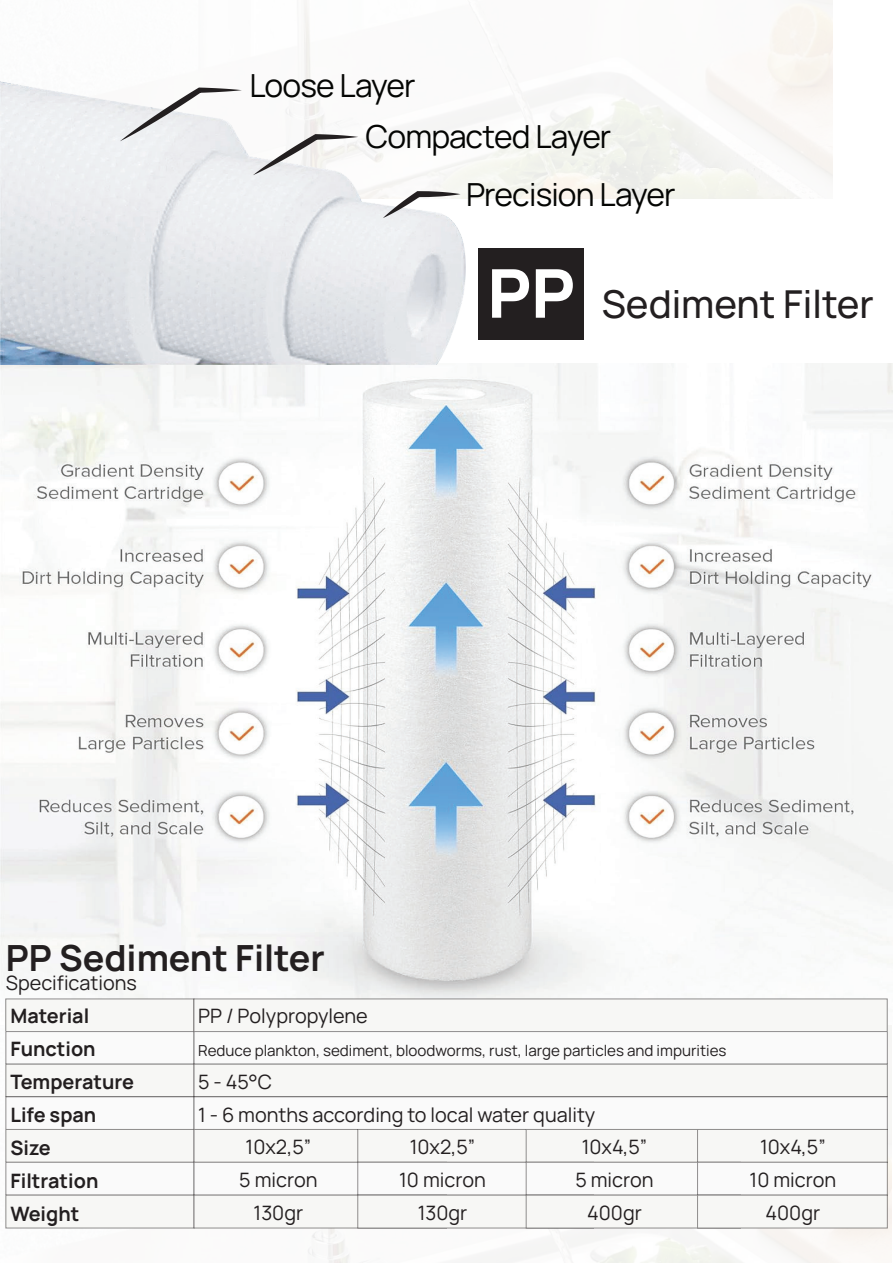
<style>
.page{position:relative;width:893px;height:1263px;background:#fff}
.page>*{position:absolute;margin:0;border:0;box-sizing:border-box;transform-origin:0 0}
.t1{font:500 38.4px "Manrope";color:#231f20}
.t2{font:700 36px "Manrope";color:#231f20}
.t3{font:31.8px/50.6px "Manrope";letter-spacing:-.03em;color:#040503}
.t4{font:19.8px/33px "Manrope";color:#231f20;text-align:center}
.t5{font:700 19.8px/33px "Manrope";color:#231f20}
.t6{font:15.15px "Manrope";color:#231f20}
.s1{font-weight:800;font-size:67.35px;color:#fff}
</style>
<div class="page">
<img style="left:0;top:363px;width:893px;height:654px">
<div style="left:6px;top:999px;width:188px;height:32px;background:#f7f7f5"></div>
<div style="left:194px;top:999px;width:693px;height:32px;background:#f7f7f5"></div>
<div style="left:6px;top:1031px;width:188px;height:33px;background:#fafafa"></div>
<div style="left:194px;top:1031px;width:693px;height:33px;background:#fafafa"></div>
<div style="left:6px;top:1064px;width:188px;height:33px;background:#f7f7f5"></div>
<div style="left:194px;top:1064px;width:693px;height:33px;background:#f7f7f5"></div>
<div style="left:6px;top:1097px;width:188px;height:32px;background:#fafafa"></div>
<div style="left:194px;top:1097px;width:693px;height:32px;background:#fafafa"></div>
<div style="left:6px;top:1129px;width:188px;height:33px;background:#f7f7f5"></div>
<div style="left:194px;top:1129px;width:253px;height:33px;background:#f7f7f5"></div>
<div style="left:358px;top:1129px;width:235px;height:33px;background:#f7f7f5"></div>
<div style="left:526px;top:1129px;width:214px;height:33px;background:#f7f7f5"></div>
<div style="left:698px;top:1129px;width:189px;height:33px;background:#f7f7f5"></div>
<div style="left:6px;top:1162px;width:188px;height:33px;background:#fafafa"></div>
<div style="left:194px;top:1162px;width:253px;height:33px;background:#fafafa"></div>
<div style="left:358px;top:1162px;width:235px;height:33px;background:#fafafa"></div>
<div style="left:526px;top:1162px;width:214px;height:33px;background:#fafafa"></div>
<div style="left:698px;top:1162px;width:189px;height:33px;background:#fafafa"></div>
<div style="left:6px;top:1195px;width:188px;height:33px;background:#f7f7f5"></div>
<div style="left:194px;top:1195px;width:253px;height:33px;background:#f7f7f5"></div>
<div style="left:358px;top:1195px;width:235px;height:33px;background:#f7f7f5"></div>
<div style="left:526px;top:1195px;width:214px;height:33px;background:#f7f7f5"></div>
<div style="left:698px;top:1195px;width:189px;height:33px;background:#f7f7f5"></div>
<img style="left:0;top:81px;width:466px;height:283px">
<svg style="left:120px;top:88px;width:122px;height:53px"></svg>
<svg style="left:253px;top:134px;width:105px;height:41px"></svg>
<svg style="left:383px;top:191px;width:77px;height:27px"></svg>
<div style="left:478px;top:249px;width:106px;height:91px;background:#231f20"></div>
<h3 class="t3" style="left:365px;top:58px;width:248px;text-indent:-116px">Loose Layer<br>Compacted Layer</h3>
<h3 class="t3" style="left:466px;top:167px;width:211px">Precision Layer</h3>
<h1 class="t1" style="left:487px;top:274px;width:388px"><span class="s1">PP</span> Sediment Filter</h1>
<h2 class="t2" style="left:6px;top:928px;width:321px">PP Sediment Filter</h2>
<p class="t4" style="left:6px;top:965px;width:133px">Specifications</p>
<p class="t5" style="left:11px;top:998px;width:80px">Material</p>
<p class="t4" style="left:198px;top:998px;width:171px">PP / Polypropylene</p>
<p class="t5" style="left:11px;top:1031px;width:87px">Function</p>
<p class="t6" style="left:198px;top:1039px;width:530px">Reduce plankton, sediment, bloodworms, rust, large particles and impurities</p>
<p class="t5" style="left:11px;top:1064px;width:125px">Temperature</p>
<p class="t4" style="left:198px;top:1064px;width:75px">5 - 45°C</p>
<p class="t5" style="left:11px;top:1097px;width:87px">Life span</p>
<p class="t4" style="left:198px;top:1097px;width:399px">1 - 6 months according to local water quality</p>
<p class="t5" style="left:11px;top:1130px;width:89px">Size<br>Filtration<br>Weight</p>
<p class="t4" style="left:239px;top:1129px;width:80px">10x2,5”<br>5 micron<br>130gr</p>
<p class="t4" style="left:399px;top:1129px;width:88px">10x2,5”<br>10 micron<br>130gr</p>
<p class="t4" style="left:575px;top:1129px;width:80px">10x4,5”<br>5 micron<br>400gr</p>
<p class="t4" style="left:750px;top:1129px;width:88px">10x4,5”<br>10 micron<br>400gr</p>
</div>
